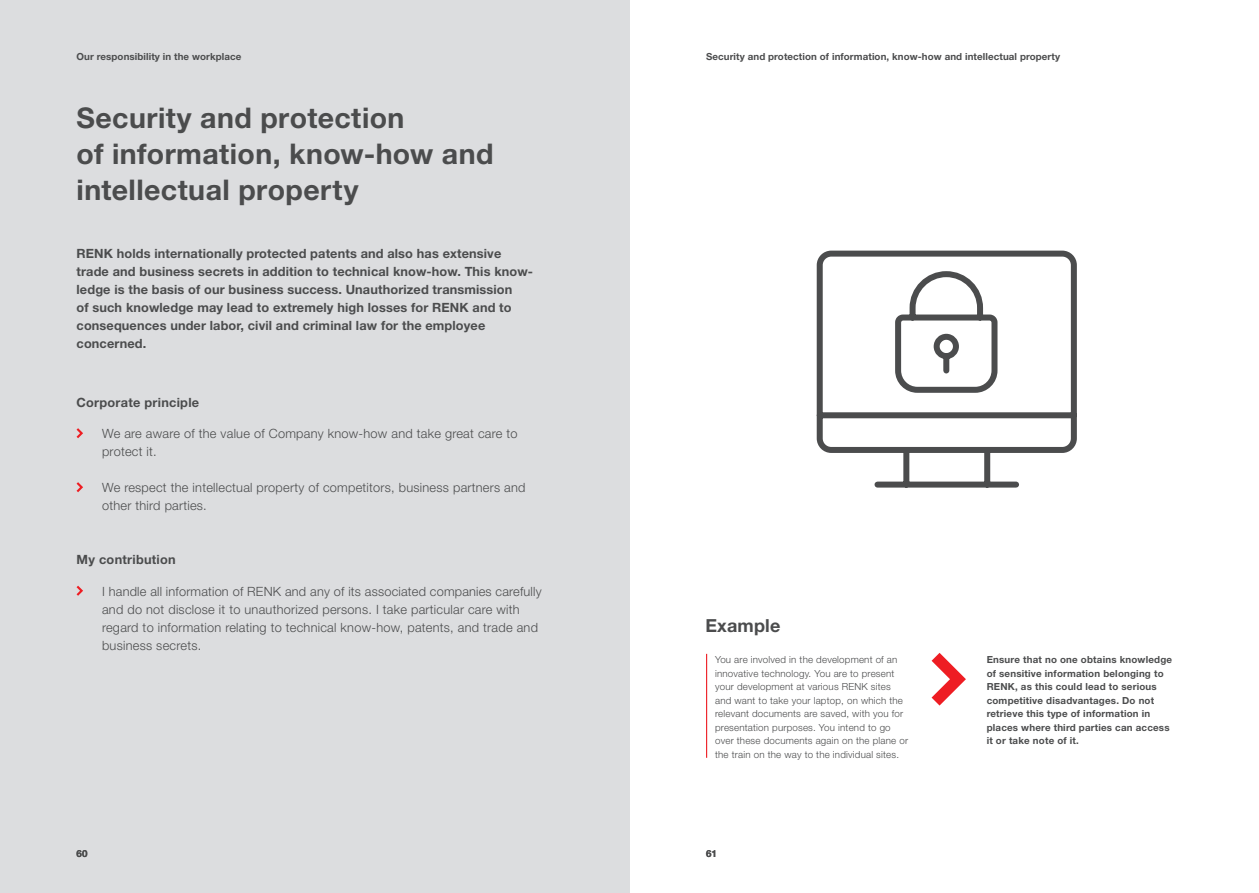
<style>
.page{position:relative;width:1259px;height:893px;background:#fff}
.page>*{position:absolute;margin:0;border:0;box-sizing:border-box;transform-origin:0 0}
.t1{font:700 28.5px/36px "Helvetica Neue";letter-spacing:.015em;color:#4b4c4d}
.t2{font:700 18px "Helvetica Neue";letter-spacing:.01em;color:#4b4c4d}
.t3{font:300 12.75px/18px "Helvetica Neue";letter-spacing:.02em;color:#4b4c4d}
.t4{font:700 12.75px/18px "Helvetica Neue";letter-spacing:.01em;color:#4b4c4d}
.t5{font:700 9.75px/13.5px "Helvetica Neue";letter-spacing:.02em;color:#4b4c4d}
.t6{font:300 9.75px/13.5px "Helvetica Neue";letter-spacing:.02em;color:#4b4c4d}
</style>
<div class="page">
<div style="left:0;top:0;width:629px;height:893px;background:#dcdddf"></div>
<svg style="left:816px;top:250px;width:261px;height:238px"></svg>
<hr style="left:706px;top:654px;width:1px;height:104px;background:#ee1d23">
<svg style="left:931px;top:653px;width:35px;height:53px"></svg>
<svg style="left:77px;top:428px;width:6px;height:10px"></svg>
<svg style="left:77px;top:482px;width:6px;height:10px"></svg>
<svg style="left:77px;top:586px;width:6px;height:10px"></svg>
<p class="t5" style="left:77px;top:50px;width:166px">Our responsibility in the workplace</p>
<h1 class="t1" style="left:77px;top:99px;width:418px">Security and protection<br>of information, know-how and intellectual property</h1>
<p class="t4" style="left:77px;top:244px;width:457px">RENK holds internationally protected patents and also has extensive trade and business secrets in addition to technical know-how. This know&shy;ledge is the basis of our business success. Unauthorized transmission<br>of such knowledge may lead to extremely high losses for RENK and to consequences under labor, civil and criminal law for the employee concerned.</p>
<p class="t4" style="left:77px;top:393px;width:124px">Corporate principle</p>
<p class="t3" style="left:102px;top:424px;width:417px">We are aware of the value of Company know-how and take great care to protect it.</p>
<p class="t3" style="left:102px;top:478px;width:425px">We respect the intellectual property of competitors, business partners and other third parties.</p>
<p class="t4" style="left:77px;top:550px;width:101px">My contribution</p>
<p class="t3" style="left:102px;top:582px;width:441px">I handle all information of RENK and any of its associated companies carefully and do not disclose it to unauthorized persons. I take particular care with regard to information relating to technical know-how, patents, and trade and business secrets.</p>
<p class="t5" style="left:706px;top:50px;width:355px">Security and protection of information, know-how and intellectual property</p>
<h2 class="t2" style="left:705px;top:614px;width:77px">Example</h2>
<p class="t6" style="left:715px;top:653px;width:194px">You are involved in the development of an innovative technology. You are to present your development at various RENK sites and want to take your laptop, on which the relevant documents are saved, with you for presentation purposes. You intend to go over these documents again on the plane or the train on the way to the individual sites.</p>
<p class="t5" style="left:986px;top:653px;width:187px">Ensure that no one obtains knowledge of sensitive information belonging to RENK, as this could lead to serious competitive disadvantages. Do not retrieve this type of information in places where third parties can access it or take note of it.</p>
<p class="t5" style="left:77px;top:846px;width:12px">60</p>
<p class="t5" style="left:706px;top:846px;width:12px">61</p>
</div>
